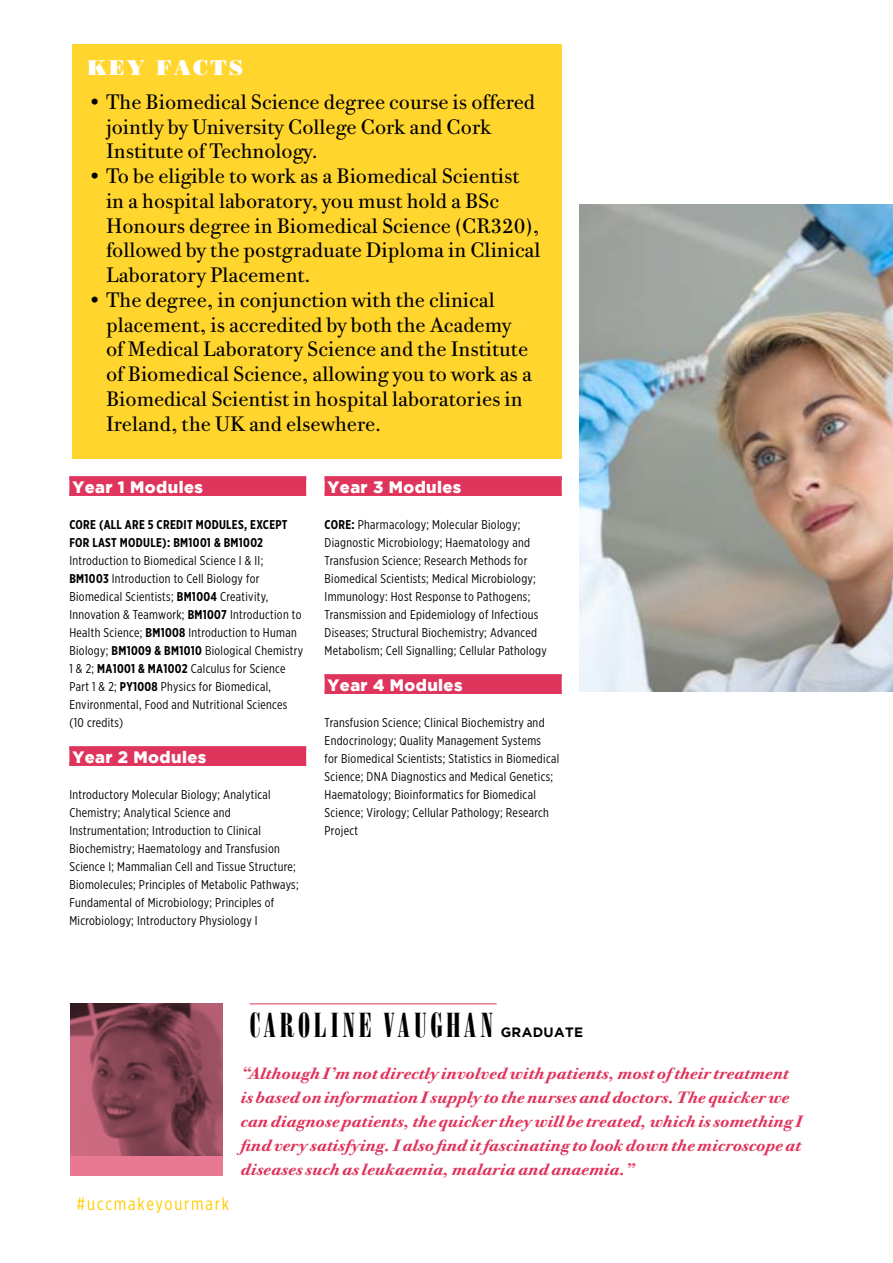
<style>
.page{position:relative;width:893px;height:1263px;background:#fff}
.page>*{position:absolute;margin:0;border:0;box-sizing:border-box;transform-origin:0 0}
.t1{font:33px "Bodoni Poster Compressed";letter-spacing:.1em;color:#000}
.t2{font:21px/24.8px "Bodoni Twelve ITC Std";color:#000}
.t3{font:21px "Bodoni Poster";letter-spacing:.1em;color:#fff}
.t4{font:18px "Gotham X Narrow";letter-spacing:.1em;color:#fc0}
.t5{font:italic 700 16.5px/24px "Bodoni Twelve ITC Std";color:#df355c}
.t6{font:900 16.5px "Gotham";letter-spacing:.025em;color:#fff}
.t7{font:700 13.5px "Gotham";letter-spacing:.025em;color:#000}
.t8{font:12.75px/18px "Gotham X Narrow";letter-spacing:.025em;color:#000}
.t9{font:700 12.75px/18px "Gotham X Narrow";letter-spacing:.025em;color:#000}
.s1{font-weight:700}
</style>
<div class="page">
<img style="left:580px;top:204px;width:313px;height:487px">
<div style="left:69px;top:476px;width:237px;height:20px;background:#df355c"></div>
<svg style="left:69px;top:476px;width:237px;height:4px"></svg>
<div style="left:69px;top:746px;width:237px;height:20px;background:#df355c"></div>
<svg style="left:69px;top:746px;width:237px;height:4px"></svg>
<div style="left:72px;top:44px;width:490px;height:415px;background:#ffd52e"></div>
<div style="left:325px;top:476px;width:237px;height:20px;background:#df355c"></div>
<svg style="left:325px;top:476px;width:237px;height:4px"></svg>
<div style="left:325px;top:674px;width:237px;height:20px;background:#df355c"></div>
<svg style="left:325px;top:674px;width:237px;height:4px"></svg>
<hr style="left:249px;top:1003px;width:248px;height:1px;background:#df355c">
<svg style="left:70px;top:1003px;width:152px;height:172px;background:#964d5e"></svg>
<h2 class="t3" style="left:87px;top:55px;width:157px">KEY FACTS</h2>
<h2 class="t2" style="left:106px;top:89px;width:431px;text-indent:-19px">• The Biomedical Science degree course is offered jointly by University College Cork and Cork<br>Institute of Technology.</h2>
<h2 class="t2" style="left:106px;top:163px;width:436px;text-indent:-19px">• To be eligible to work as a Biomedical Scientist in a hospital laboratory, you must hold a BSc Honours degree in Biomedical Science (CR320), followed by the postgraduate Diploma in Clinical Laboratory Placement.</h2>
<p class="t2" style="left:106px;top:287px;width:427px;text-indent:-19px">• The degree, in conjunction with the clinical placement, is accredited by both the Academy of Medical Laboratory Science and the Institute of Biomedical Science, allowing you to work as a Biomedical Scientist in hospital laboratories in Ireland, the UK and elsewhere.</p>
<p class="t6" style="left:72px;top:477px;width:132px">Year 1 Modules</p>
<p class="t9" style="left:69px;top:515px;width:220px">CORE (ALL ARE 5 CREDIT MODULES, EXCEPT<br>FOR LAST MODULE): BM1001 &amp; BM1002</p>
<p class="t8" style="left:69px;top:551px;width:235px">Introduction to Biomedical Science I &amp; II; <span class="s1">BM1003</span> Introduction to Cell Biology for Biomedical Scientists; <span class="s1">BM1004</span> Creativity, Innovation &amp; Teamwork; <span class="s1">BM1007</span> Introduction to Health Science; <span class="s1">BM1008</span> Introduction to Human Biology; <span class="s1">BM1009 &amp; BM1010</span> Biological Chemistry 1 &amp; 2; <span class="s1">MA1001 &amp; MA1002</span> Calculus for Science Part 1 &amp; 2; <span class="s1">PY1008</span> Physics for Biomedical, Environmental, Food and Nutritional Sciences (10 credits)</p>
<p class="t6" style="left:72px;top:747px;width:135px">Year 2 Modules</p>
<p class="t8" style="left:69px;top:785px;width:231px">Introductory Molecular Biology; Analytical Chemistry; Analytical Science and Instrumentation; Introduction to Clinical Biochemistry; Haematology and Transfusion Science I; Mammalian Cell and Tissue Structure; Biomolecules; Principles of Metabolic Pathways; Fundamental of Microbiology; Principles of Microbiology; Introductory Physiology I</p>
<p class="t6" style="left:328px;top:477px;width:135px">Year 3 Modules</p>
<p class="t8" style="left:325px;top:515px;width:224px"><span class="s1">CORE:</span> Pharmacology; Molecular Biology; Diagnostic Microbiology; Haematology and Transfusion Science; Research Methods for Biomedical Scientists; Medical Microbiology; Immunology: Host Response to Pathogens; Transmission and Epidemiology of Infectious Diseases; Structural Biochemistry; Advanced Metabolism; Cell Signalling; Cellular Pathology</p>
<p class="t6" style="left:328px;top:675px;width:136px">Year 4 Modules</p>
<p class="t8" style="left:325px;top:713px;width:236px">Transfusion Science; Clinical Biochemistry and Endocrinology; Quality Management Systems<br>for Biomedical Scientists; Statistics in Biomedical Science; DNA Diagnostics and Medical Genetics; Haematology; Bioinformatics for Biomedical Science; Virology; Cellular Pathology; Research Project</p>
<h1 class="t1" style="left:249px;top:1005px;width:245px">CAROLINE VAUGHAN</h1>
<p class="t7" style="left:501px;top:1024px;width:84px">GRADUATE</p>
<p class="t5" style="left:240px;top:1061px;width:563px">“Although I’m not directly involved with patients, most of their treatment is based on information I supply to the nurses and doctors. The quicker we can diagnose patients, the quicker they will be treated, which is something I find very satisfying. I also find it fascinating to look down the microscope at diseases such as leukaemia, malaria and anaemia.”</p>
<h3 class="t4" style="left:77px;top:1193px;width:154px">#uccmakeyourmark</h3>
</div>
